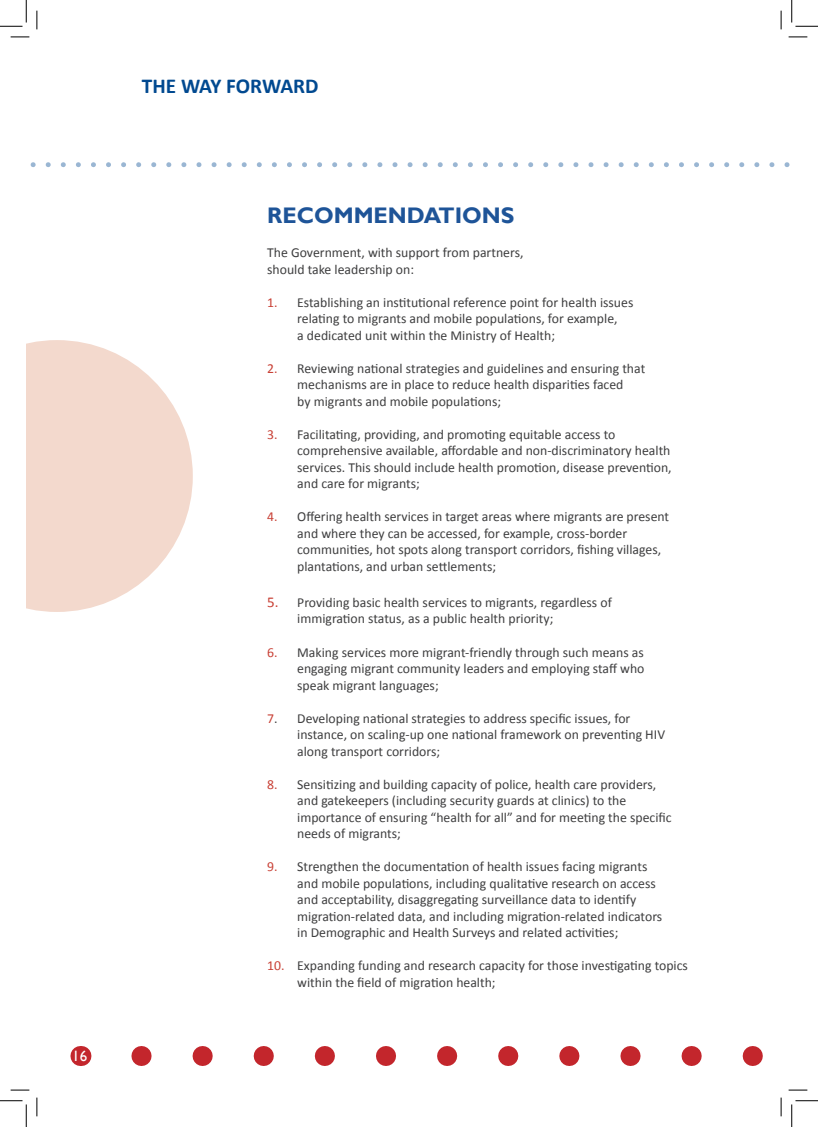
<style>
.page{position:relative;width:818px;height:1127px;background:#fff}
.page>*{position:absolute;margin:0;border:0;box-sizing:border-box;transform-origin:0 0}
.t1{font:700 22.5px "Gill Sans";color:#1e5498}
.t2{font:700 21.25px "Calibri";letter-spacing:-.005em;color:#014990}
.t3{font:15px "Gill Sans";color:#fff}
.t4{font:13.75px/16.5px "Calibri";color:#3e3e3f}
.s1{color:#c84035}
.s2{font-size:15px;color:#c84035}
</style>
<div class="page">
<svg style="left:80px;top:1046px;width:1px;height:19px"></svg>
<svg style="left:141px;top:1046px;width:622px;height:19px"></svg>
<svg style="left:33px;top:162px;width:757px;height:5px"></svg>
<svg style="left:26px;top:340px;width:167px;height:271px;fill:#f3d9cd"></svg>
<svg style="left:11px;top:36px;width:18px;height:2px"></svg>
<svg style="left:788px;top:36px;width:19px;height:2px"></svg>
<svg style="left:11px;top:1089px;width:18px;height:1px"></svg>
<svg style="left:788px;top:1089px;width:19px;height:1px"></svg>
<svg style="left:36px;top:11px;width:2px;height:18px"></svg>
<svg style="left:36px;top:1097px;width:2px;height:18px"></svg>
<svg style="left:780px;top:11px;width:2px;height:18px"></svg>
<svg style="left:780px;top:1097px;width:2px;height:18px"></svg>
<svg style="left:0;top:0;width:27px;height:27px"></svg>
<svg style="left:0;top:1100px;width:27px;height:26px"></svg>
<svg style="left:791px;top:0;width:27px;height:27px"></svg>
<svg style="left:791px;top:1100px;width:27px;height:26px"></svg>
<p class="t3" style="left:72px;top:1046px;width:17px">16</p>
<p class="t2" style="left:142px;top:73px;width:178px">THE WAY FORWARD</p>
<p class="t1" style="left:267px;top:201px;width:249px">RECOMMENDATIONS</p>
<p class="t4" style="left:267px;top:244px;width:258px">The Government, with support from partners,</p>
<p class="t4" style="left:267px;top:260px;width:148px">should take leadership on:</p>
<p class="t4" style="left:267px;top:293px;width:368px"><span class="s1">1.</span> Establishing an institutional reference point for health issues</p>
<p class="t4" style="left:297px;top:310px;width:322px">relating to migrants and mobile populations, for example,</p>
<p class="t4" style="left:297px;top:326px;width:259px">a dedicated unit within the Ministry of Health;</p>
<p class="t4" style="left:267px;top:359px;width:380px"><span class="s1">2.</span> Reviewing national strategies and guidelines and ensuring that</p>
<p class="t4" style="left:297px;top:376px;width:328px">mechanisms are in place to reduce health disparities faced</p>
<p class="t4" style="left:297px;top:392px;width:205px">by migrants and mobile populations;</p>
<p class="t4" style="left:267px;top:425px;width:350px"><span class="s1">3.</span> Facilitating, providing, and promoting equitable access to</p>
<p class="t4" style="left:297px;top:442px;width:375px">comprehensive available, affordable and non-discriminatory health</p>
<p class="t4" style="left:297px;top:458px;width:376px">services. This should include health promotion, disease prevention,</p>
<p class="t4" style="left:297px;top:475px;width:124px">and care for migrants;</p>
<p class="t4" style="left:267px;top:508px;width:403px"><span class="s1">4.</span> Offering health services in target areas where migrants are present</p>
<p class="t4" style="left:297px;top:524px;width:331px">and where they can be accessed, for example, cross-border</p>
<p class="t4" style="left:297px;top:541px;width:365px">communities, hot spots along transport corridors, fishing villages,</p>
<p class="t4" style="left:297px;top:557px;width:200px">plantations, and urban settlements;</p>
<p class="t4" style="left:267px;top:593px;width:346px"><span class="s2">5.</span> Providing basic health services to migrants, regardless of</p>
<p class="t4" style="left:297px;top:610px;width:258px">immigration status, as a public health priority;</p>
<p class="t4" style="left:267px;top:643px;width:378px"><span class="s1">6.</span> Making services more migrant-friendly through such means as</p>
<p class="t4" style="left:297px;top:659px;width:349px">engaging migrant community leaders and employing staff who</p>
<p class="t4" style="left:297px;top:676px;width:143px">speak migrant languages;</p>
<p class="t4" style="left:267px;top:709px;width:365px"><span class="s1">7</span>. Developing national strategies to address specific issues, for</p>
<p class="t4" style="left:297px;top:725px;width:369px">instance, on scaling-up one national framework on preventing HIV</p>
<p class="t4" style="left:297px;top:742px;width:144px">along transport corridors;</p>
<p class="t4" style="left:267px;top:775px;width:390px"><span class="s1">8.</span> Sensitizing and building capacity of police, health care providers,</p>
<p class="t4" style="left:297px;top:791px;width:331px">and gatekeepers (including security guards at clinics) to the</p>
<p class="t4" style="left:297px;top:808px;width:376px">importance of ensuring “health for all” and for meeting the specific</p>
<p class="t4" style="left:297px;top:824px;width:105px">needs of migrants;</p>
<p class="t4" style="left:267px;top:857px;width:382px"><span class="s1">9.</span> Strengthen the documentation of health issues facing migrants</p>
<p class="t4" style="left:297px;top:874px;width:360px">and mobile populations, including qualitative research on access</p>
<p class="t4" style="left:297px;top:890px;width:341px">and acceptability, disaggregating surveillance data to identify</p>
<p class="t4" style="left:297px;top:907px;width:366px">migration-related data, and including migration-related indicators</p>
<p class="t4" style="left:297px;top:923px;width:323px">in Demographic and Health Surveys and related activities;</p>
<p class="t4" style="left:297px;top:956px;width:392px;text-indent:-30px"><span class="s1">10.</span> Expanding funding and research capacity for those investigating topics within the field of migration health;</p>
</div>
